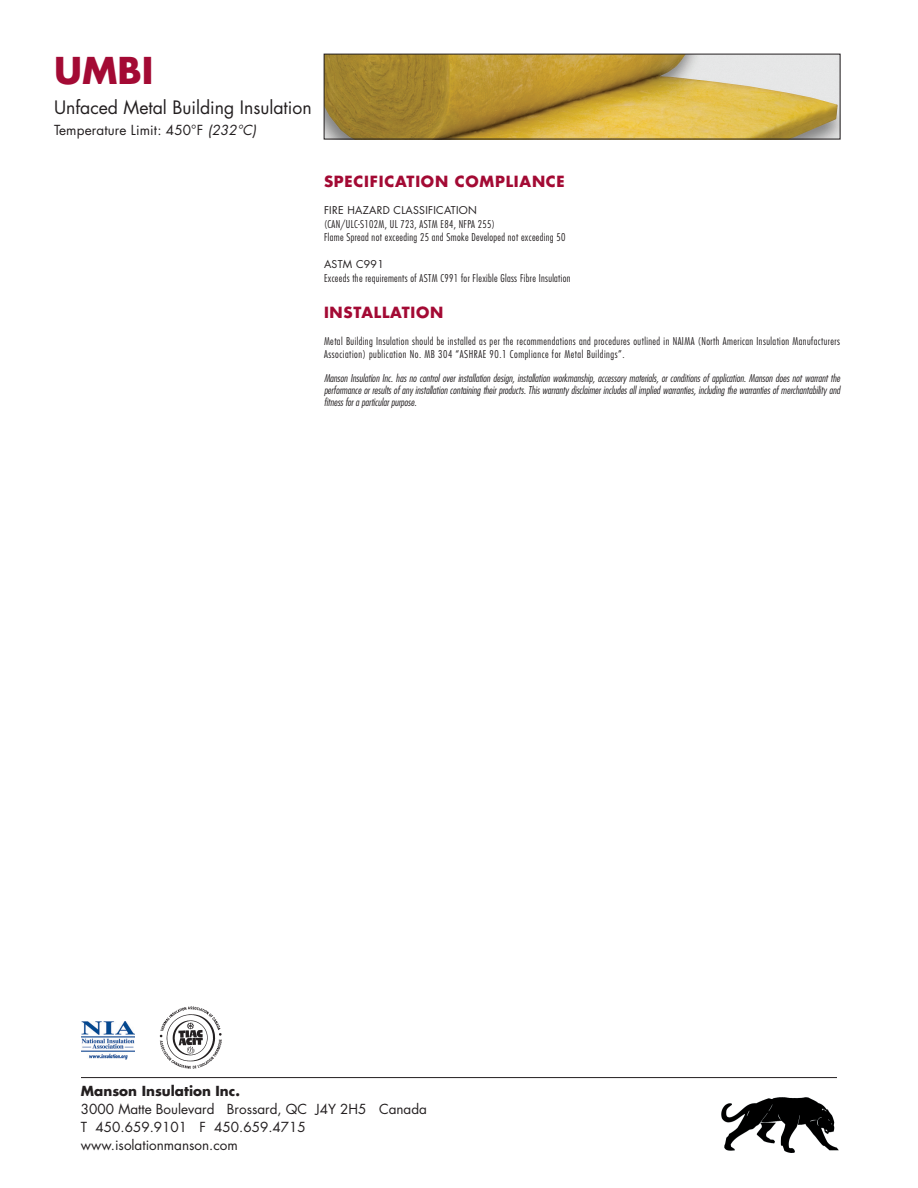
<style>
.page{position:relative;width:918px;height:1188px;background:#fff}
.page>*{position:absolute;margin:0;border:0;box-sizing:border-box;transform-origin:0 0}
.t1{font:700 36px "Futura";color:#a30a34}
.t2{font:18px "Futura";color:#231f20}
.t3{font:700 15px "Futura";letter-spacing:.05em;color:#a30a34}
.t4{font:13.5px/18px "Futura";color:#231f20}
.t5{font:700 13.5px "Futura";color:#231f20}
.t6{font:300 condensed 10.5px/13.5px "Futura";letter-spacing:.04em;color:#231f20}
.t7{font:italic 300 condensed 10.5px/12px "Futura";color:#231f20;text-align:justify}
.t8{font:10.5px "Futura";letter-spacing:.025em;color:#231f20}
.s1{font-style:italic}
</style>
<div class="page">
<img style="left:326px;top:56px;width:512px;height:81px">
<img style="left:722px;top:1097px;width:117px;height:56px">
<hr style="left:81px;top:1077px;width:756px;height:1px;background:#231f20">
<img style="left:81px;top:1021px;width:54px;height:38px">
<img style="left:159px;top:1006px;width:63px;height:63px">
<h1 class="t1" style="left:54px;top:46px;width:101px">UMBI</h1>
<h2 class="t2" style="left:54px;top:96px;width:259px">Unfaced Metal Building Insulation</h2>
<p class="t4" style="left:54px;top:121px;width:204px">Temperature Limit: 450°F <span class="s1">(232°C)</span></p>
<h3 class="t3" style="left:324px;top:172px;width:242px">SPECIFICATION COMPLIANCE</h3>
<p class="t8" style="left:324px;top:204px;width:154px">FIRE HAZARD CLASSIFICATION</p>
<p class="t6" style="left:324px;top:217px;width:243px">(CAN/ULC-S102M, UL 723, ASTM E84, NFPA 255)<br>Flame Spread not exceeding 25 and Smoke Developed not exceeding 50</p>
<p class="t8" style="left:324px;top:258px;width:61px">ASTM C991</p>
<p class="t6" style="left:324px;top:271px;width:248px">Exceeds the requirements of ASTM C991 for Flexible Glass Fibre Insulation</p>
<h3 class="t3" style="left:324px;top:302px;width:121px">INSTALLATION</h3>
<p class="t6" style="left:324px;top:334px;width:518px">Metal Building Insulation should be installed as per the recommendations and procedures outlined in NAIMA (North American Insulation Manufacturers<br>Association) publication No. MB 304 “ASHRAE 90.1 Compliance for Metal Buildings”.</p>
<p class="t7" style="left:324px;top:373px;width:518px">Manson Insulation Inc. has no control over installation design, installation workmanship, accessory materials, or conditions of application. Manson does not warrant the performance or results of any installation containing their products. This warranty disclaimer includes all implied warranties, including the warranties of merchantability and fitness for a particular purpose.</p>
<p class="t5" style="left:81px;top:1082px;width:161px">Manson Insulation Inc.</p>
<p class="t4" style="left:81px;top:1101px;width:348px">3000 Matte Boulevard Brossard, QC J4Y 2H5 Canada<br>T 450.659.9101 F 450.659.4715 www.isolationmanson.com</p>
</div>
